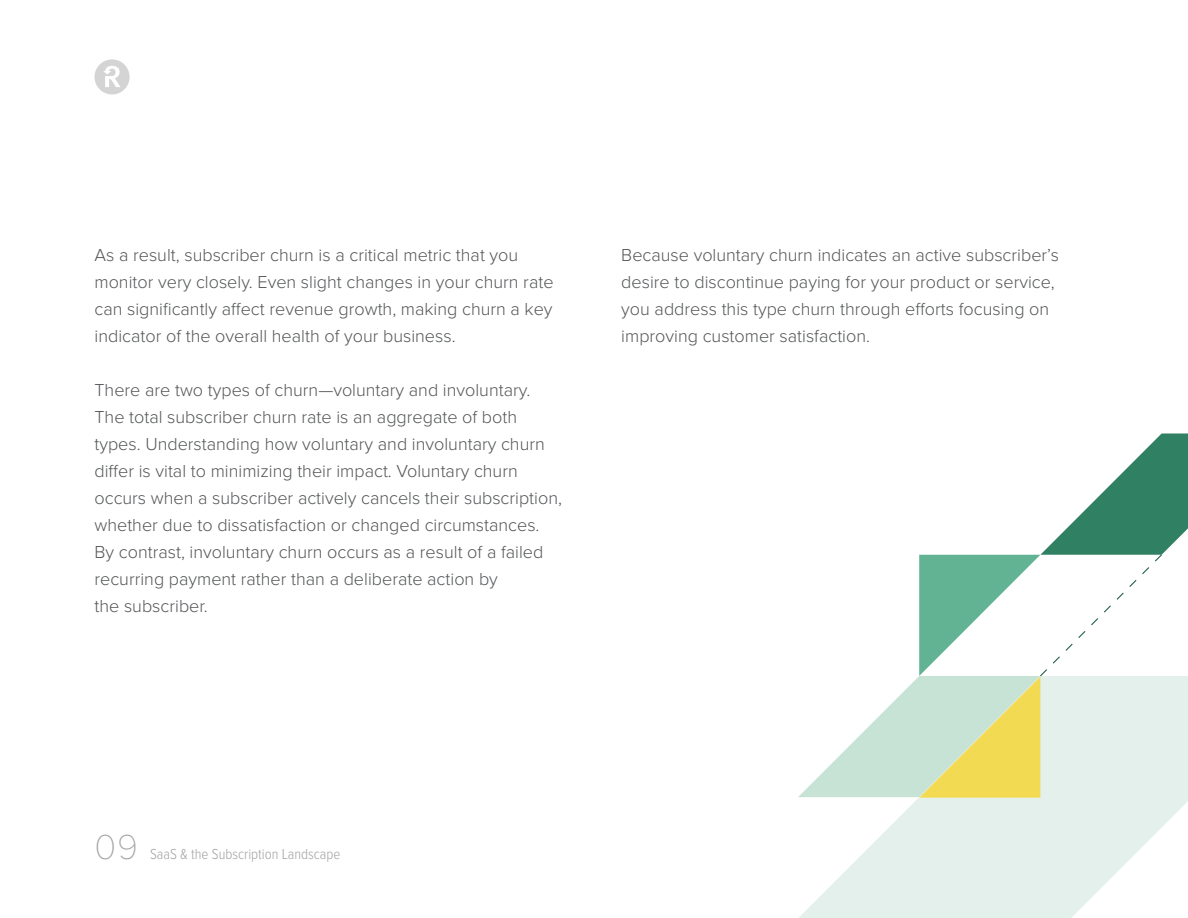
<style>
.page{position:relative;width:1188px;height:918px;background:#fff}
.page>*{position:absolute;margin:0;border:0;box-sizing:border-box;transform-origin:0 0}
.t1{font:100 36px "Proxima Nova T";color:#a3a3a7}
.Body_Copy__Regular{font:300 18px/27px "Proxima Nova";color:#545557}
.Subhead__Regular{font:300 15px "Proxima Nova Cond";color:#a3a3a7}
</style>
<div class="page">
<svg style="left:94px;top:59px;width:36px;height:35px"></svg>
<svg style="left:799px;top:798px;width:389px;height:120px;fill:#e3f0eb"></svg>
<svg style="left:798px;top:433px;width:390px;height:365px"></svg>
<p class="Body_Copy__Regular" style="left:94px;top:242px;width:461px">As a result, subscriber churn is a critical metric that you monitor very closely. Even slight changes in your churn rate can significantly affect revenue growth, making churn a key indicator of the overall health of your business.</p>
<p class="Body_Copy__Regular" style="left:94px;top:377px;width:469px">There are two types of churn—voluntary and involuntary.<br>The total subscriber churn rate is an aggregate of both types. Understanding how voluntary and involuntary churn differ is vital to minimizing their impact. Voluntary churn occurs when a subscriber actively cancels their subscription, whether due to dissatisfaction or changed circumstances.<br>By contrast, involuntary churn occurs as a result of a failed recurring payment rather than a deliberate action by<br>the subscriber.</p>
<p class="Body_Copy__Regular" style="left:621px;top:242px;width:439px">Because voluntary churn indicates an active subscriber’s desire to discontinue paying for your product or service, you address this type churn through efforts focusing on improving customer satisfaction.</p>
<p class="t1" style="left:94px;top:827px;width:45px">09</p>
<p class="Subhead__Regular" style="left:150px;top:846px;width:192px">SaaS &amp; the Subscription Landscape</p>
</div>
